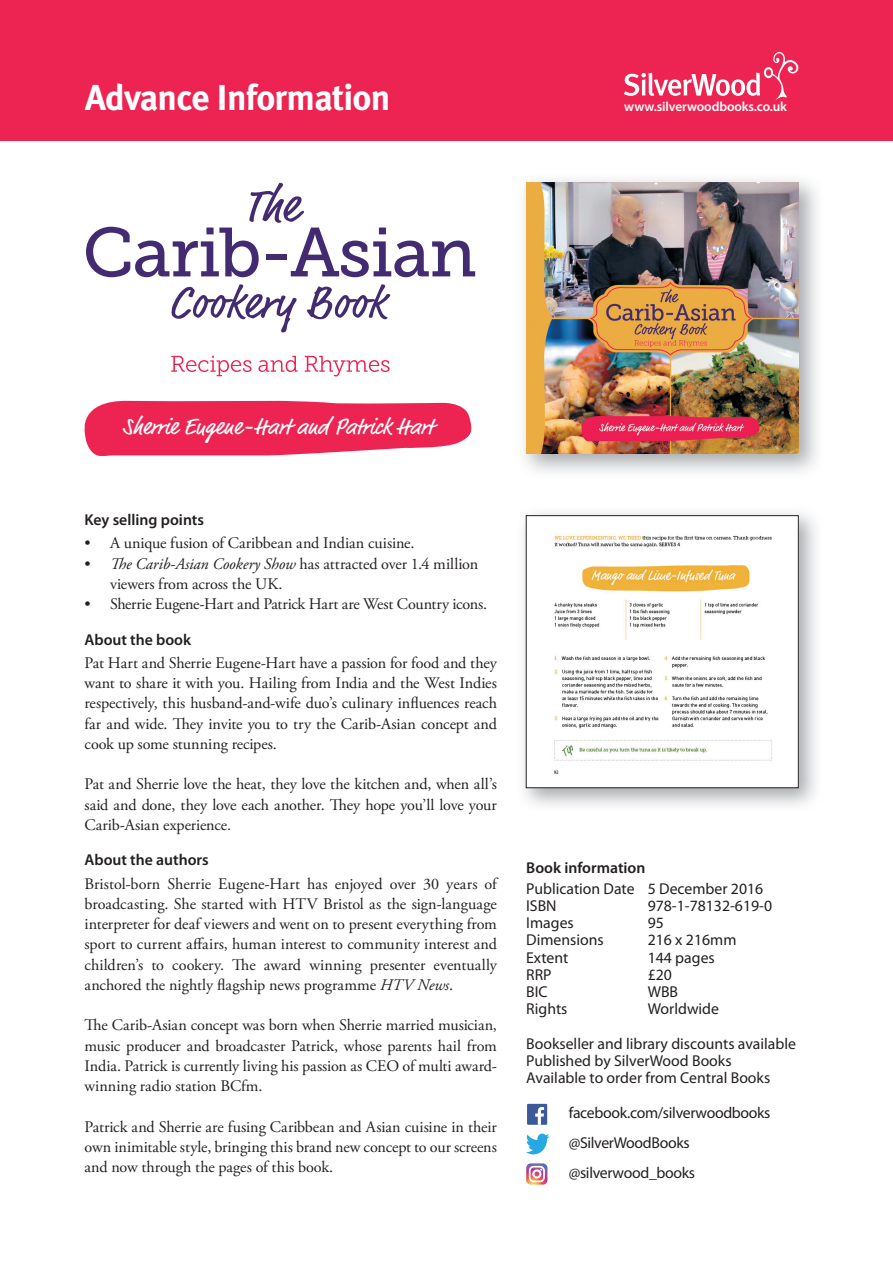
<style>
.page{position:relative;width:893px;height:1263px;background:#fff}
.page>*{position:absolute;margin:0;border:0;box-sizing:border-box;transform-origin:0 0}
.t1{font:700 36px "Meta Plus";letter-spacing:-.02em;color:#fff}
.t2{font:23.1px "Market OT";color:#fff}
.t3{font:16.2px/20.2px "Adobe Garamond Pro";letter-spacing:-.005em;color:#231f20}
.t4{font:15.75px/17.2px "Myriad Pro";color:#231f20}
.t5{font:15.75px/30px "Myriad Pro";letter-spacing:-.02em;color:#231f20}
.t6{font:600 15.75px "Myriad Pro";color:#231f20}
.t7{font:600 13.35px "Myriad Pro";letter-spacing:-.01em;color:#fff}
.s1{font-style:italic}
</style>
<div class="page">
<div style="left:527px;top:1104px;width:20px;height:21px;background:#3c5a99"></div>
<svg style="left:535px;top:1107px;width:9px;height:18px"></svg>
<svg style="left:526px;top:1133px;width:23px;height:21px"></svg>
<svg style="left:526px;top:1163px;width:21px;height:21px"></svg>
<div style="left:0;top:0;width:893px;height:140px;background:#ed2452"></div>
<svg style="left:171px;top:356px;width:81px;height:20px"></svg>
<svg style="left:258px;top:356px;width:40px;height:16px"></svg>
<svg style="left:305px;top:356px;width:85px;height:20px"></svg>
<svg style="left:86px;top:183px;width:389px;height:94px"></svg>
<svg style="left:172px;top:284px;width:218px;height:48px"></svg>
<img style="left:524px;top:180px;width:293px;height:292px">
<img style="left:526px;top:183px;width:272px;height:271px">
<img style="left:523px;top:512px;width:293px;height:294px">
<img style="left:528px;top:517px;width:268px;height:269px">
<div style="left:526px;top:515px;width:272px;height:273px;border:1px solid #231f20"></div>
<svg style="left:624px;top:52px;width:174px;height:48px"></svg>
<svg style="left:84px;top:400px;width:388px;height:57px;background:#ef4169"></svg>
<h1 class="t1" style="left:85px;top:76px;width:307px">Advance Information</h1>
<p class="t7" style="left:624px;top:98px;width:164px">www.silverwoodbooks.co.uk</p>
<h2 class="t2" style="left:122px;top:412px;width:312px">Sherrie Eugene-Hart and Patrick Hart</h2>
<p class="t6" style="left:85px;top:510px;width:121px">Key selling points</p>
<p class="t3" style="left:85px;top:534px;width:332px">• A unique fusion of Caribbean and Indian cuisine.</p>
<p class="t3" style="left:110px;top:554px;width:370px;text-indent:-26px">• <span class="s1">e Carib-Asian Cookery Show</span> has attracted over 1.4 million viewers from across the UK.</p>
<p class="t3" style="left:85px;top:594px;width:404px">• Sherrie Eugene-Hart and Patrick Hart are West Country icons.</p>
<p class="t6" style="left:85px;top:629px;width:108px">About the book</p>
<p class="t3" style="left:85px;top:653px;width:414px;text-align:justify">Pat Hart and Sherrie Eugene-Hart have a passion for food and they want to share it with you. Hailing from India and the West Indies respectively, this husband-and-wife duo’s culinary influences reach far and wide.</p>
<p class="t3" style="left:85px;top:714px;width:414px;text-indent:105px">ey invite you to try the Carib-Asian concept and cook up some stunning recipes.</p>
<p class="t3" style="left:85px;top:775px;width:414px">Pat and Sherrie love the heat, they love the kitchen and, when all’s said and done, they love each another.</p>
<p class="t3" style="left:347px;top:795px;width:152px">ey hope you’ll love your</p>
<p class="t3" style="left:85px;top:815px;width:148px">Carib-Asian experience.</p>
<p class="t6" style="left:85px;top:850px;width:126px">About the authors</p>
<p class="t3" style="left:85px;top:874px;width:414px;text-align:justify">Bristol-born Sherrie Eugene-Hart has enjoyed over 30 years of broadcasting. She started with HTV Bristol as the sign-language interpreter for deaf viewers and went on to present everything from sport to current affairs, human interest to community interest and children’s to cookery.</p>
<p class="t3" style="left:85px;top:955px;width:414px;text-indent:165px">e award winning presenter eventually anchored the nightly flagship news programme <span class="s1">HTV News</span>.</p>
<p class="t3" style="left:85px;top:1016px;width:414px;text-align:justify;text-indent:17px">e Carib-Asian concept was born when Sherrie married musician, music producer and broadcaster Patrick, whose parents hail from India. Patrick is currently living his passion as CEO of multi award&shy;winning radio station BCfm.</p>
<p class="t3" style="left:85px;top:1117px;width:414px;text-align:justify">Patrick and Sherrie are fusing Caribbean and Asian cuisine in their own inimitable style, bringing this brand new concept to our screens and now through the pages of this book.</p>
<p class="t6" style="left:526px;top:858px;width:121px">Book information</p>
<p class="t4" style="left:526px;top:879px;width:239px">Publication Date 5 December 2016<br>ISBN</p>
<p class="t4" style="left:648px;top:897px;width:126px">978-1-78132-619-0</p>
<p class="t4" style="left:526px;top:914px;width:49px">Images</p>
<p class="t4" style="left:648px;top:914px;width:18px">95</p>
<p class="t4" style="left:526px;top:931px;width:79px">Dimensions</p>
<p class="t4" style="left:648px;top:931px;width:90px">216 x 216mm</p>
<p class="t4" style="left:526px;top:948px;width:44px">Extent</p>
<p class="t4" style="left:648px;top:948px;width:69px">144 pages</p>
<p class="t4" style="left:526px;top:966px;width:27px">RRP</p>
<p class="t4" style="left:648px;top:966px;width:26px">£20</p>
<p class="t4" style="left:526px;top:983px;width:23px">BIC</p>
<p class="t4" style="left:648px;top:983px;width:32px">WBB</p>
<p class="t4" style="left:526px;top:1000px;width:43px">Rights</p>
<p class="t4" style="left:526px;top:991px;width:271px;line-height:34.5px;text-indent:121px">Worldwide<br>Bookseller and library discounts available</p>
<p class="t4" style="left:526px;top:1052px;width:246px">Published by SilverWood Books<br>Available to order from Central Books</p>
<p class="t5" style="left:569px;top:1097px;width:203px">facebook.com/silverwoodbooks @SilverWoodBooks @silverwood_books</p>
</div>
